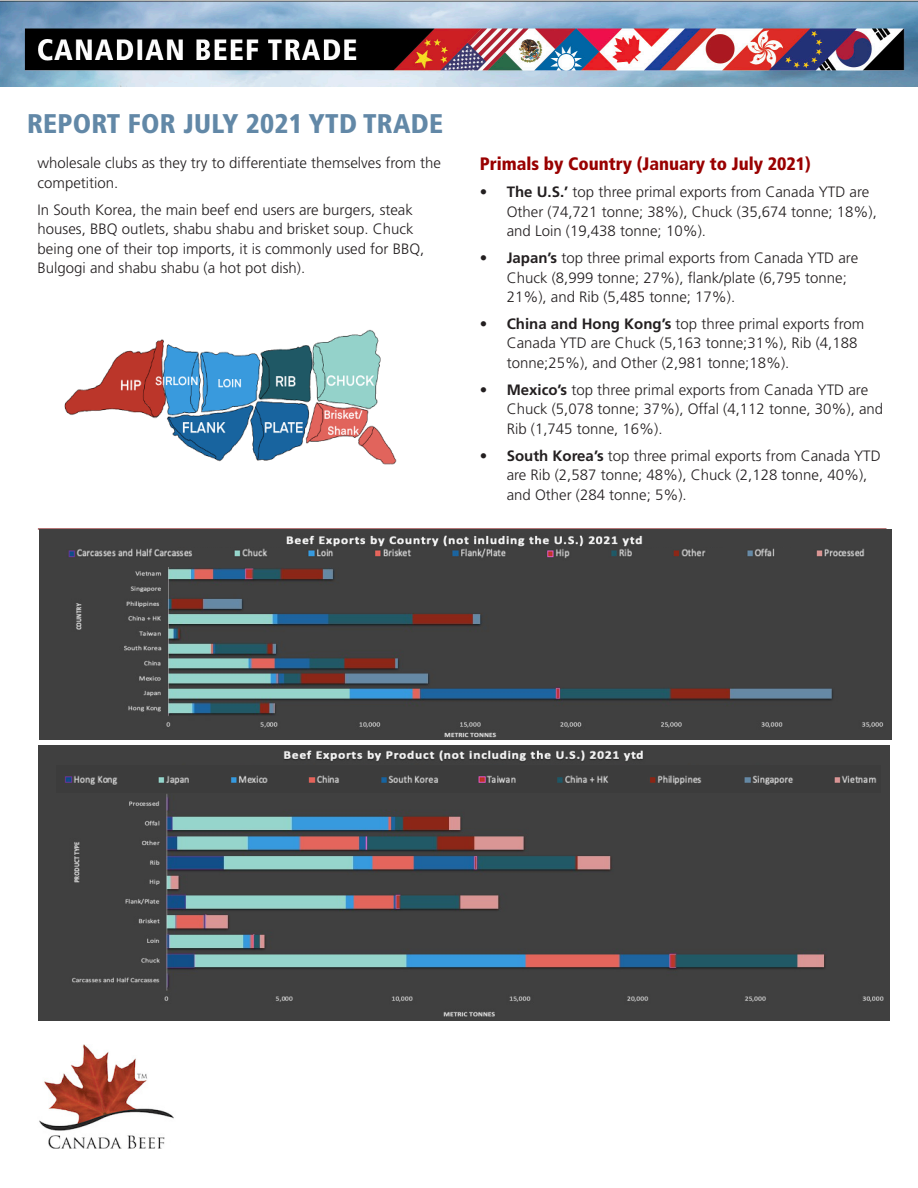
<style>
.page{position:relative;width:918px;height:1188px;background:#fff}
.page>*{position:absolute;margin:0;border:0;box-sizing:border-box;transform-origin:0 0}
.Heads{font:900 condensed 27px "Frutiger";letter-spacing:.01em;color:#6288a7}
.Subhead{font:900 condensed 18px "Frutiger";color:#900}
.Subhead-2{font:300 15px/19.5px "Frutiger";color:#231f20}
.s1{font-weight:700}
</style>
<div class="page">
<img style="left:39px;top:1044px;width:135px;height:104px">
<img style="left:0;top:0;width:918px;height:86px">
<img style="left:64px;top:329px;width:333px;height:136px">
<hr style="left:38px;top:528px;width:849px;height:2px;background:#7f1416">
<img style="left:40px;top:530px;width:851px;height:209px">
<img style="left:39px;top:745px;width:851px;height:275px">
<img style="left:57px;top:766px;width:824px;height:26px">
<img style="left:64px;top:548px;width:806px;height:19px">
<p class="Heads" style="left:27px;top:107px;width:418px">REPORT FOR JULY 2021 YTD TRADE</p>
<p class="Subhead-2" style="left:38px;top:153px;width:405px">wholesale clubs as they try to differentiate themselves from the competition.</p>
<p class="Subhead-2" style="left:38px;top:200px;width:388px">In South Korea, the main beef end users are burgers, steak houses, BBQ outlets, shabu shabu and brisket soup. Chuck being one of their top imports, it is commonly used for BBQ, Bulgogi and shabu shabu (a hot pot dish).</p>
<p class="Subhead" style="left:480px;top:153px;width:333px">Primals by Country (January to July 2021)</p>
<p class="Subhead-2" style="left:507px;top:182px;width:372px;text-indent:-27px"><span class="s1">• The U.S.’</span> top three primal exports from Canada YTD are<br>Other (74,721 tonne; 38%), Chuck (35,674 tonne; 18%), and Loin (19,438 tonne; 10%).</p>
<p class="Subhead-2" style="left:507px;top:248px;width:353px;text-indent:-27px"><span class="s1">• Japan’s</span> top three primal exports from Canada YTD are<br>Chuck (8,999 tonne; 27%), flank/plate (6,795 tonne;<br>21%), and Rib (5,485 tonne; 17%).</p>
<p class="Subhead-2" style="left:507px;top:314px;width:359px;text-indent:-27px"><span class="s1">• China and Hong Kong’s</span> top three primal exports from<br>Canada YTD are Chuck (5,163 tonne;31%), Rib (4,188 tonne;25%), and Other (2,981 tonne;18%).</p>
<p class="Subhead-2" style="left:507px;top:380px;width:378px;text-indent:-27px"><span class="s1">• Mexico’s</span> top three primal exports from Canada YTD are<br>Chuck (5,078 tonne; 37%), Offal (4,112 tonne, 30%), and<br>Rib (1,745 tonne, 16%).</p>
<p class="Subhead-2" style="left:507px;top:446px;width:375px;text-indent:-27px"><span class="s1">• South Korea’s</span> top three primal exports from Canada YTD are Rib (2,587 tonne; 48%), Chuck (2,128 tonne, 40%), and Other (284 tonne; 5%).</p>
</div>
